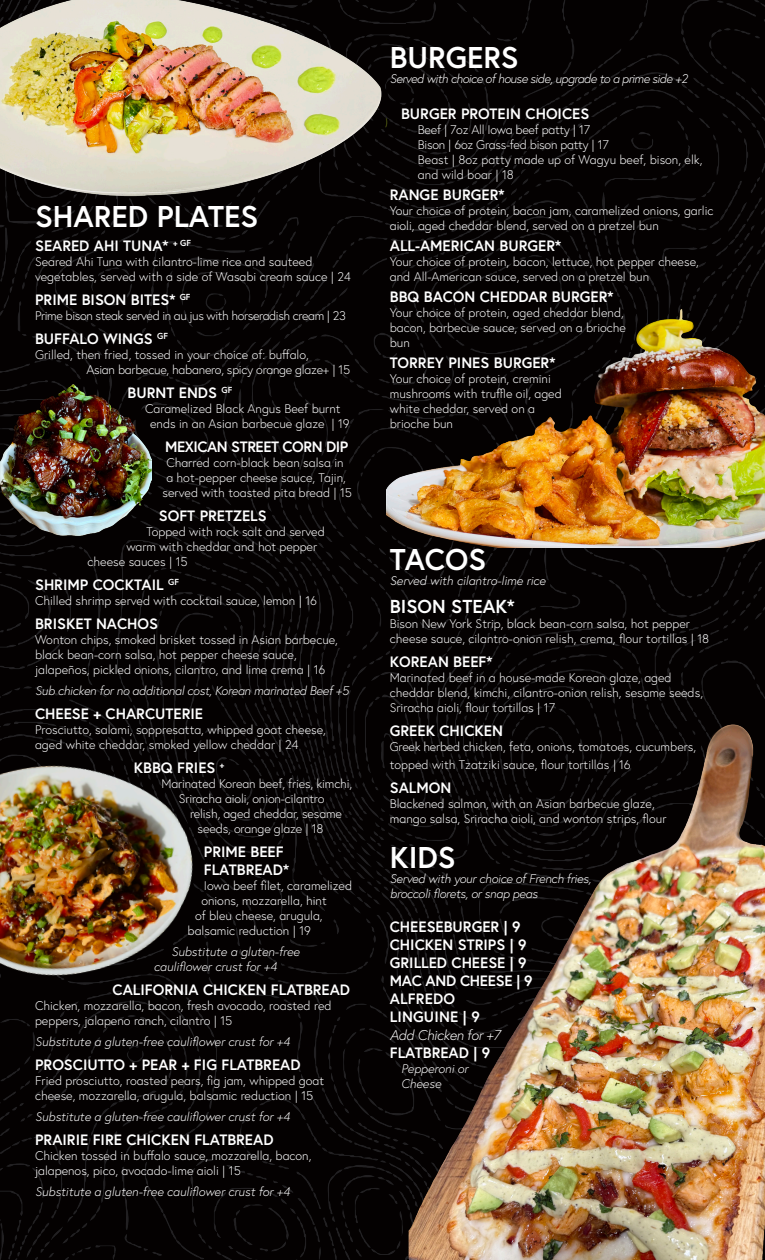
<style>
.page{position:relative;width:765px;height:1260px;background:#fff}
.page>*{position:absolute;margin:0;border:0;box-sizing:border-box;transform-origin:0 0}
.t1{font:700 30px "Europa";color:#fff}
.t2{font:700 18.75px "Europa";color:#fff}
.t3{font:700 15px/18px "Europa";color:#fff}
.t4{font:700 15px "Europa";letter-spacing:-.03em;color:#fff}
.t5{font:italic 300 14px "Europa";letter-spacing:-.02em;color:#fff}
.t6{font:300 12.5px/15px "Europa";color:#fff}
.t7{font:italic 300 12.5px/15px "Europa";color:#fff}
.t8{font:300 12.5px/15px "Europa";letter-spacing:-.02em;color:#fff}
.t9{font:italic 300 12.5px/15px "Europa";letter-spacing:-.02em;color:#fff}
.t10{font:300 12.5px "Europa";letter-spacing:-.03em;color:#fff}
.t11{font:italic 300 12.5px "Europa";letter-spacing:-.04em;color:#fff}
</style>
<div class="page">
<img style="left:0;top:0;width:765px;height:1260px">
<img style="left:365px;top:660px;width:400px;height:600px">
<img style="left:0;top:708px;width:225px;height:302px">
<img style="left:0;top:0;width:392px;height:216px">
<img style="left:0;top:375px;width:151px;height:166px">
<img style="left:386px;top:276px;width:379px;height:272px">
<h1 class="t1" style="left:35px;top:196px;width:225px">SHARED PLATES</h1>
<p class="t3" style="left:35px;top:236px;width:157px">SEARED AHI TUNA* <sup>+</sup> <sup>GF</sup></p>
<p class="t6" style="left:35px;top:254px;width:317px">Seared Ahi Tuna with cilantro-lime rice and sauteed vegetables, served with a side of Wasabi cream sauce | 24</p>
<p class="t3" style="left:35px;top:290px;width:157px">PRIME BISON BITES* <sup>GF</sup></p>
<p class="t10" style="left:35px;top:308px;width:312px">Prime bison steak served in au jus with horseradish cream | 23</p>
<p class="t3" style="left:35px;top:329px;width:134px">BUFFALO WINGS <sup>GF</sup></p>
<p class="t6" style="left:86px;top:347px;width:265px;text-indent:-51px">Grilled, then fried, tossed in your choice of: buffalo,<br>Asian barbecue, habanero, spicy orange glaze+ | 15</p>
<p class="t3" style="left:128px;top:383px;width:106px">BURNT ENDS <sup>GF</sup></p>
<p class="t6" style="left:150px;top:401px;width:201px;text-indent:-5px">Caramelized Black Angus Beef burnt ends in an Asian barbecue glaze | 19</p>
<p class="t4" style="left:165px;top:436px;width:185px">MEXICAN STREET CORN DIP</p>
<p class="t6" style="left:163px;top:455px;width:191px;text-align:center">Charred corn-black bean salsa in<br>a hot-pepper cheese sauce, Tajin, served with toasted pita bread | 15</p>
<p class="t3" style="left:159px;top:506px;width:109px">SOFT PRETZELS</p>
<p class="t6" style="left:146px;top:524px;width:180px">Topped with rock salt and served</p>
<p class="t6" style="left:126px;top:539px;width:192px">warm with cheddar and hot pepper</p>
<p class="t6" style="left:88px;top:554px;width:102px">cheese sauces | 15</p>
<p class="t3" style="left:35px;top:575px;width:145px">SHRIMP COCKTAIL <sup>GF</sup></p>
<p class="t6" style="left:35px;top:593px;width:284px">Chilled shrimp served with cocktail sauce, lemon | 16</p>
<p class="t3" style="left:35px;top:614px;width:124px">BRISKET NACHOS</p>
<p class="t6" style="left:35px;top:632px;width:304px">Wonton chips, smoked brisket tossed in Asian barbecue, black bean-corn salsa, hot pepper cheese sauce, jalapeños, pickled onions, cilantro, and lime crema | 16</p>
<p class="t9" style="left:35px;top:683px;width:315px">Sub chicken for no additional cost, Korean marinated Beef +5</p>
<p class="t3" style="left:35px;top:704px;width:169px">CHEESE + CHARCUTERIE</p>
<p class="t6" style="left:35px;top:722px;width:292px">Prosciutto, salami, soppresatta, whipped goat cheese, aged white cheddar, smoked yellow cheddar | 24</p>
<p class="t3" style="left:134px;top:758px;width:92px">KBBQ FRIES <sup>+</sup></p>
<p class="t6" style="left:179px;top:776px;width:175px;text-indent:-18px">Marinated Korean beef, fries, kimchi,<br>Sriracha aioli, onion-cilantro</p>
<p class="t6" style="left:198px;top:806px;width:146px;text-indent:-8px">relish, aged cheddar, sesame seeds, orange glaze | 18</p>
<p class="t3" style="left:204px;top:842px;width:87px">PRIME BEEF<br>FLATBREAD*</p>
<p class="t6" style="left:204px;top:878px;width:150px">Iowa beef filet, caramelized</p>
<p class="t6" style="left:201px;top:893px;width:127px">onions, mozzarella, hint</p>
<p class="t6" style="left:195px;top:908px;width:129px">of bleu cheese, arugula,</p>
<p class="t6" style="left:188px;top:923px;width:125px">balsamic reduction | 19</p>
<p class="t7" style="left:154px;top:944px;width:147px;text-indent:18px">Substitute a gluten-free cauliflower crust for +4</p>
<p class="t3" style="left:113px;top:980px;width:239px">CALIFORNIA CHICKEN FLATBREAD</p>
<p class="t6" style="left:35px;top:998px;width:298px">Chicken, mozzarella, bacon, fresh avocado, roasted red peppers, jalapeno ranch, cilantro | 15</p>
<p class="t7" style="left:35px;top:1034px;width:256px">Substitute a gluten-free cauliflower crust for +4</p>
<p class="t3" style="left:35px;top:1055px;width:267px">PROSCIUTTO + PEAR + FIG FLATBREAD</p>
<p class="t6" style="left:35px;top:1073px;width:290px">Fried prosciutto, roasted pears, fig jam, whipped goat cheese, mozzarella, arugula, balsamic reduction | 15</p>
<p class="t7" style="left:35px;top:1109px;width:256px">Substitute a gluten-free cauliflower crust for +4</p>
<p class="t3" style="left:35px;top:1130px;width:240px">PRAIRIE FIRE CHICKEN FLATBREAD</p>
<p class="t6" style="left:35px;top:1148px;width:278px">Chicken tossed in buffalo sauce, mozzarella, bacon, jalapenos, pico, avocado-lime aioli | 15</p>
<p class="t7" style="left:35px;top:1184px;width:256px">Substitute a gluten-free cauliflower crust for +4</p>
<h1 class="t1" style="left:390px;top:37px;width:130px">BURGERS</h1>
<p class="t11" style="left:390px;top:70px;width:299px">Served with choice of house side, upgrade to a prime side +2</p>
<p class="t3" style="left:401px;top:104px;width:190px">BURGER PROTEIN CHOICES</p>
<p class="t8" style="left:418px;top:121px;width:286px">Beef | 7oz All Iowa beef patty | 17<br>Bison | 6oz Grass-fed bison patty | 17<br>Beast | 8oz patty made up of Wagyu beef, bison, elk, and wild boar | 18</p>
<p class="t3" style="left:390px;top:185px;width:116px">RANGE BURGER*</p>
<p class="t6" style="left:390px;top:202px;width:325px">Your choice of protein, bacon jam, caramelized onions, garlic aioli, aged cheddar blend, served on a pretzel bun</p>
<p class="t3" style="left:390px;top:236px;width:173px">ALL-AMERICAN BURGER*</p>
<p class="t6" style="left:390px;top:253px;width:311px">Your choice of protein, bacon, lettuce, hot pepper cheese, and All-American sauce, served on a pretzel bun</p>
<p class="t3" style="left:390px;top:287px;width:225px">BBQ BACON CHEDDAR BURGER*</p>
<p class="t6" style="left:390px;top:304px;width:238px">Your choice of protein, aged cheddar blend, bacon, barbecue sauce, served on a brioche bun</p>
<p class="t3" style="left:390px;top:353px;width:167px">TORREY PINES BURGER*</p>
<p class="t6" style="left:390px;top:370px;width:173px">Your choice of protein, cremini mushrooms with truffle oil, aged white cheddar, served on a brioche bun</p>
<h1 class="t1" style="left:390px;top:539px;width:98px">TACOS</h1>
<p class="t7" style="left:390px;top:573px;width:157px">Served with cilantro-lime rice</p>
<h2 class="t2" style="left:390px;top:593px;width:126px">BISON STEAK*</h2>
<p class="t6" style="left:390px;top:616px;width:321px">Bison New York Strip, black bean-corn salsa, hot pepper cheese sauce, cilantro-onion relish, crema, flour tortillas | 18</p>
<p class="t3" style="left:390px;top:652px;width:104px">KOREAN BEEF*</p>
<p class="t6" style="left:390px;top:670px;width:315px">Marinated beef in a house-made Korean glaze, aged cheddar blend, kimchi, cilantro-onion relish, sesame seeds,<br>Sriracha aioli, flour tortillas | 17</p>
<p class="t3" style="left:390px;top:721px;width:115px">GREEK CHICKEN</p>
<p class="t6" style="left:390px;top:737px;width:308px;line-height:18px">Greek herbed chicken, feta, onions, tomatoes, cucumbers, topped with Tzatziki sauce, flour tortillas | 16</p>
<p class="t3" style="left:390px;top:778px;width:63px">SALMON</p>
<p class="t6" style="left:390px;top:796px;width:278px">Blackened salmon, with an Asian barbecue glaze, mango salsa, Sriracha aioli, and wonton strips, flour</p>
<h1 class="t1" style="left:390px;top:837px;width:67px">KIDS</h1>
<p class="t9" style="left:390px;top:871px;width:203px">Served with your choice of French fries, broccoli florets, or snap peas</p>
<p class="t3" style="left:390px;top:918px;width:144px">CHEESEBURGER | 9<br>CHICKEN STRIPS | 9<br>GRILLED CHEESE | 9<br>MAC AND CHEESE | 9<br>ALFREDO<br>LINGUINE | 9</p>
<p class="t5" style="left:390px;top:1027px;width:112px">Add Chicken for +7</p>
<p class="t3" style="left:390px;top:1044px;width:102px">FLATBREAD | 9</p>
<p class="t7" style="left:401px;top:1061px;width:69px">Pepperoni or<br>Cheese</p>
</div>
